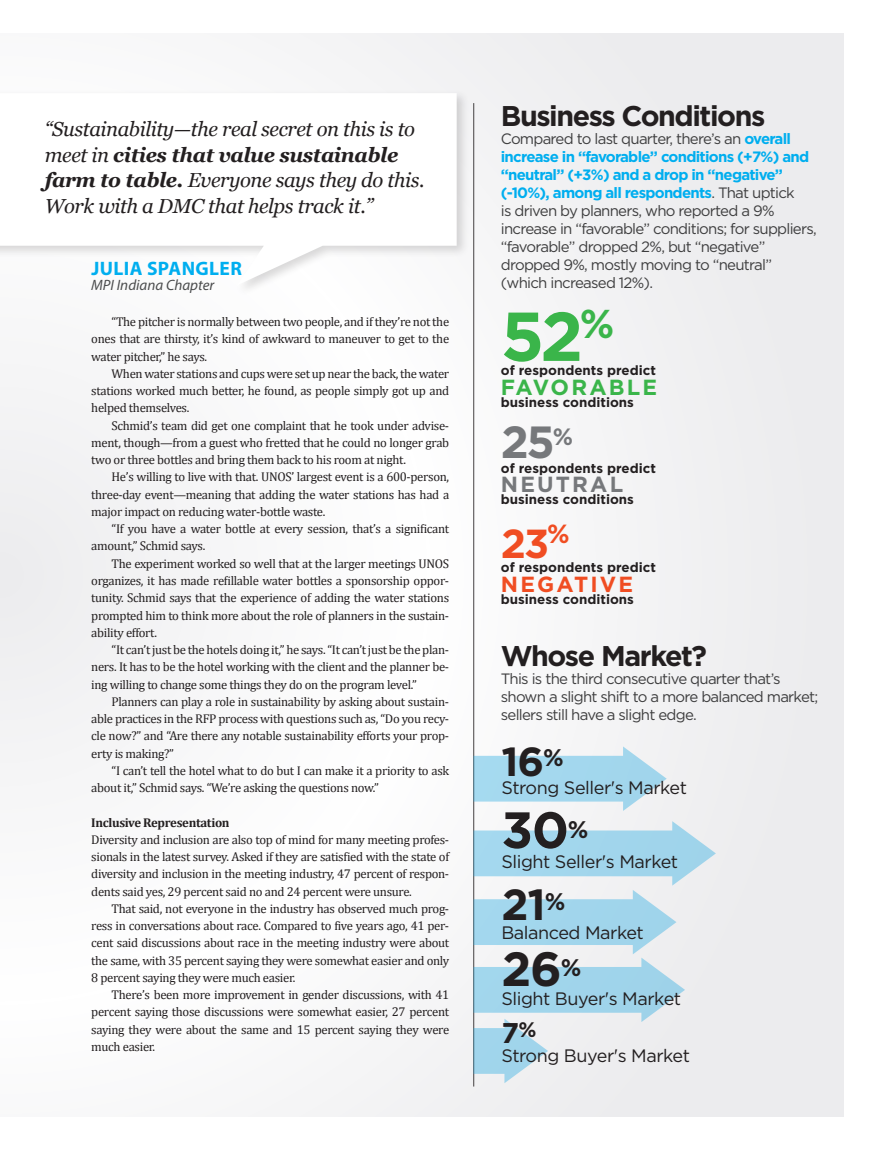
<style>
.page{position:relative;width:878px;height:1175px;background:#fff}
.page>*{position:absolute;margin:0;border:0;box-sizing:border-box;transform-origin:0 0}
.t1{font:700 69px "Gotham";color:#3ab54a}
.t2{font:700 51px "Gotham";color:#231f20}
.t3{font:700 48px "Gotham";color:#231f20}
.t4{font:700 45px "Gotham";color:#76787b}
.t5{font:700 43.5px "Gotham";color:#231f20}
.t6{font:700 40.5px "Gotham";color:#f04d22}
.t7{font:700 40.5px "Gotham";color:#231f20}
.t8{font:700 28.5px "Gotham";letter-spacing:-.05em;color:#231f20}
.t9{font:700 21.9px "Gotham";letter-spacing:.1em;color:#3ab54a}
.t10{font:700 21.9px "Gotham";letter-spacing:.1em;color:#f04d22}
.t11{font:700 21.9px "Gotham";letter-spacing:.1em;color:#76787b}
.t12{font:italic 20.25px/25.5px "Georgia";letter-spacing:-.02em;color:#231f20}
.t13{font:700 19.5px "Myriad Pro";letter-spacing:.02em;color:#00aeef}
.t14{font:18px "Gotham";letter-spacing:-.025em;color:#231f20}
.t15{font:15px/18px "Gotham";letter-spacing:-.05em;color:#3e3e3f}
.t16{font:italic 15px "Myriad Pro";color:#4b4c4d}
.t17{font:700 13.35px "Gotham";color:#231f20}
.t18{font:12.75px/17.2px "Cambria";letter-spacing:-.025em;color:#231f20;text-align:justify}
.t19{font:700 12.75px "Cambria";letter-spacing:-.025em;color:#231f20}
.s1{font-weight:700}
.s2{font-weight:700;color:#00aeef}
</style>
<div class="page">
<div style="left:0;top:33px;width:843px;height:1083px;background:#f5f5f6"></div>
<hr style="left:473px;top:103px;width:1px;height:983px;background:#231f20">
<div style="left:0;top:90px;width:470px;height:207px;background:#231f20;opacity:.17"></div>
<div style="left:0;top:93px;width:456px;height:192px;background:#fff"></div>
<svg style="left:473px;top:746px;width:193px;height:65px"></svg>
<svg style="left:473px;top:821px;width:242px;height:262px"></svg>
<p class="t12" style="left:45px;top:116px;width:381px">“Sustainability—the real secret on this is to meet in <span class="s1">cities that value sustainable farm to table.</span> Everyone says they do this.<br>Work with a DMC that helps track it.”</p>
<p class="t13" style="left:91px;top:255px;width:152px">JULIA SPANGLER</p>
<p class="t16" style="left:91px;top:276px;width:124px">MPI Indiana Chapter</p>
<p class="t18" style="left:91px;top:313px;width:359px;text-indent:20px">“The pitcher is normally between two people, and if they’re not the ones that are thirsty, it’s kind of awkward to maneuver to get to the water pitcher,” he says.</p>
<p class="t18" style="left:91px;top:365px;width:359px;text-indent:20px">When water stations and cups were set up near the back, the water stations worked much better, he found, as people simply got up and helped themselves.</p>
<p class="t18" style="left:91px;top:416px;width:359px;text-indent:20px">Schmid’s team did get one complaint that he took under advise&shy;ment, though—from a guest who fretted that he could no longer grab two or three bottles and bring them back to his room at night.</p>
<p class="t18" style="left:91px;top:468px;width:359px;text-indent:20px">He’s willing to live with that. UNOS’ largest event is a 600-person, three-day event—meaning that adding the water stations has had a major impact on reducing water-bottle waste.</p>
<p class="t18" style="left:91px;top:520px;width:359px;text-indent:20px">“If you have a water bottle at every session, that’s a significant amount,” Schmid says.</p>
<p class="t18" style="left:91px;top:554px;width:359px;text-indent:20px">The experiment worked so well that at the larger meetings UNOS organizes, it has made refillable water bottles a sponsorship oppor&shy;tunity. Schmid says that the experience of adding the water stations prompted him to think more about the role of planners in the sustain&shy;ability effort.</p>
<p class="t18" style="left:91px;top:641px;width:359px;text-indent:20px">“It can’t just be the hotels doing it,” he says. “It can’t just be the plan&shy;ners. It has to be the hotel working with the client and the planner be&shy;ing willing to change some things they do on the program level.”</p>
<p class="t18" style="left:91px;top:692px;width:359px;text-indent:20px">Planners can play a role in sustainability by asking about sustain&shy;able practices in the RFP process with questions such as, “Do you recy&shy;cle now?” and “Are there any notable sustainability efforts your prop&shy;erty is making?”</p>
<p class="t18" style="left:91px;top:761px;width:359px;text-indent:20px">“I can’t tell the hotel what to do but I can make it a priority to ask about it,” Schmid says. “We’re asking the questions now.”</p>
<p class="t19" style="left:91px;top:813px;width:140px">Inclusive Representation</p>
<p class="t18" style="left:91px;top:830px;width:359px">Diversity and inclusion are also top of mind for many meeting profes&shy;sionals in the latest survey. Asked if they are satisfied with the state of diversity and inclusion in the meeting industry, 47 percent of respon&shy;dents said yes, 29 percent said no and 24 percent were unsure.</p>
<p class="t18" style="left:91px;top:899px;width:359px;text-indent:20px">That said, not everyone in the industry has observed much prog&shy;ress in conversations about race. Compared to five years ago, 41 per&shy;cent said discussions about race in the meeting industry were about the same, with 35 percent saying they were somewhat easier and only 8 percent saying they were much easier.</p>
<p class="t18" style="left:91px;top:986px;width:359px;text-indent:20px">There’s been more improvement in gender discussions, with 41 percent saying those discussions were somewhat easier, 27 percent saying they were about the same and 15 percent saying they were much easier.</p>
<p class="t8" style="left:501px;top:97px;width:266px">Business Conditions</p>
<p class="t15" style="left:501px;top:129px;width:317px">Compared to last quarter, there’s an <span class="s2">overall increase in “favorable” conditions (+7%) and “neutral” (+3%) and a drop in “negative” (-10%), among all respondents</span>. That uptick<br>is driven by planners, who reported a 9% increase in “favorable” conditions; for suppliers, “favorable” dropped 2%, but “negative” dropped 9%, mostly moving to “neutral” (which increased 12%).</p>
<p class="t1" style="left:501px;top:291px;width:115px">52<sup>%</sup></p>
<p class="t17" style="left:501px;top:362px;width:157px">of respondents predict</p>
<p class="t9" style="left:501px;top:372px;width:158px">FAVORABLE</p>
<p class="t17" style="left:501px;top:393px;width:135px">business conditions</p>
<p class="t4" style="left:501px;top:412px;width:74px">25<sup>%</sup></p>
<p class="t17" style="left:501px;top:459px;width:157px">of respondents predict</p>
<p class="t11" style="left:501px;top:470px;width:124px">NEUTRAL</p>
<p class="t17" style="left:501px;top:491px;width:135px">business conditions</p>
<p class="t6" style="left:501px;top:516px;width:70px">23<sup>%</sup></p>
<p class="t17" style="left:501px;top:559px;width:157px">of respondents predict</p>
<p class="t10" style="left:501px;top:569px;width:134px">NEGATIVE</p>
<p class="t17" style="left:501px;top:590px;width:135px">business conditions</p>
<p class="t8" style="left:501px;top:636px;width:208px">Whose Market?</p>
<p class="t15" style="left:501px;top:669px;width:319px">This is the third consecutive quarter that’s shown a slight shift to a more balanced market; sellers still have a slight edge.</p>
<p class="t7" style="left:501px;top:735px;width:64px">16<sup>%</sup></p>
<p class="t2" style="left:501px;top:796px;width:88px">30<sup>%</sup></p>
<p class="t14" style="left:501px;top:776px;width:187px">Strong Seller's Market</p>
<p class="t14" style="left:501px;top:850px;width:178px">Slight Seller's Market</p>
<p class="t5" style="left:501px;top:875px;width:65px">21<sup>%</sup></p>
<p class="t3" style="left:501px;top:937px;width:81px">26<sup>%</sup></p>
<p class="t8" style="left:501px;top:1014px;width:36px">7<sup>%</sup></p>
<p class="t14" style="left:501px;top:921px;width:144px">Balanced Market</p>
<p class="t14" style="left:501px;top:986px;width:181px">Slight Buyer's Market</p>
<p class="t14" style="left:501px;top:1044px;width:190px">Strong Buyer's Market</p>
</div>
